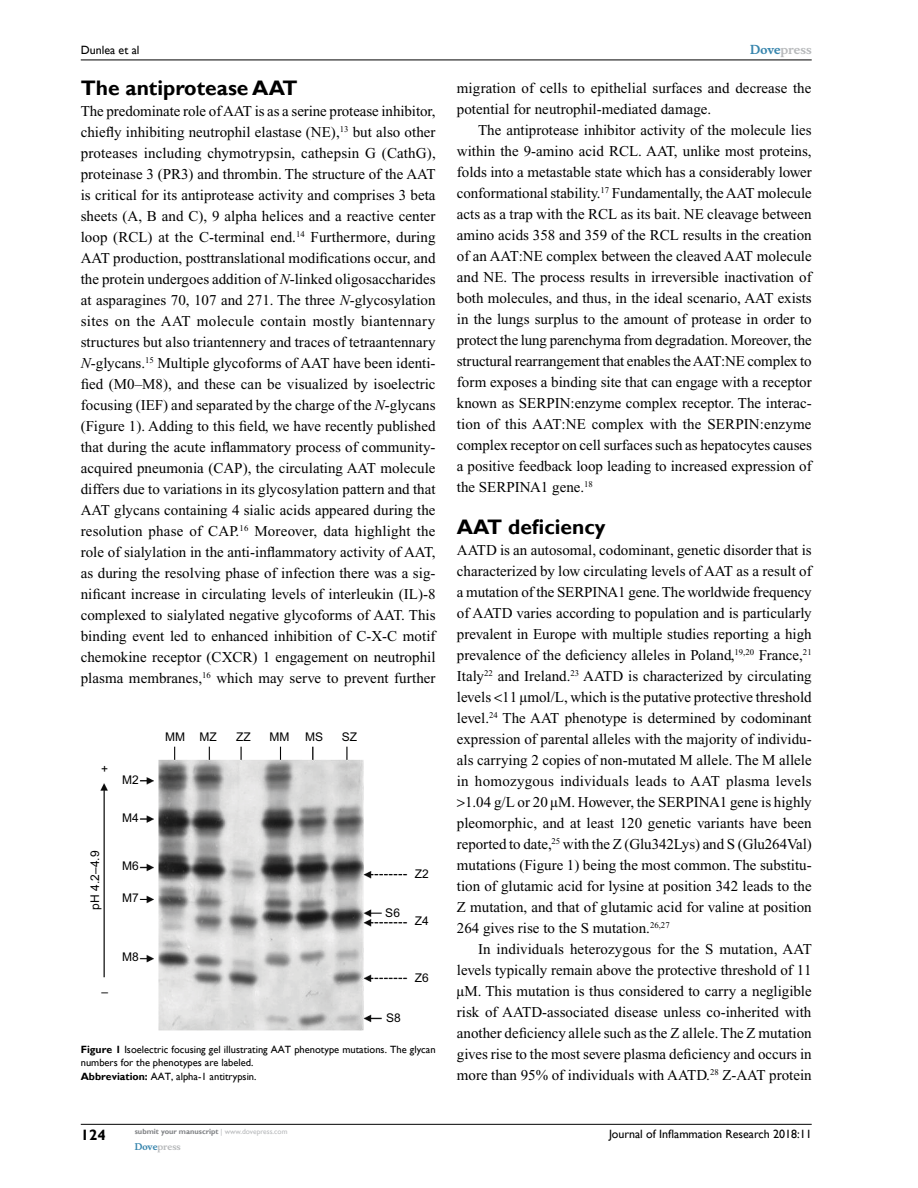
<style>
.page{position:relative;width:918px;height:1188px;background:#fff}
.page>*{position:absolute;margin:0;border:0;box-sizing:border-box;transform-origin:0 0}
.t1{font:700 21px "Gill Sans";color:#000}
.t2{font:15px/21px "Times New Roman";color:#000;text-align:justify}
.t3{font:700 15px "Gill Sans";color:#000}
.t4{font:12px "Gill Sans";color:#000}
.t5{font:12px "Arial";color:#000}
.t6{font:700 12px "Musee";color:#b8babc}
.t7{font:10.5px/13.5px "Gill Sans";color:#000}
.t8{font:700 9px "Musee";color:#b8babc}
.t9{font:700 7.5px "Gill Sans";color:#808285}
.s1{font-style:italic}
.s2{font-weight:700}
.s3{font-weight:400;color:#b8babc}
.s4{color:#3785ad}
</style>
<div class="page">
<hr style="left:81px;top:1124px;width:731px;height:1px;background:#000">
<hr style="left:81px;top:60px;width:731px;height:1px;background:#000">
<img style="left:100px;top:746px;width:308px;height:285px">
<p class="t4" style="left:81px;top:43px;width:60px">Dunlea et al</p>
<h1 class="t1" style="left:81px;top:76px;width:218px">The antiprotease AAT</h1>
<p class="t2" style="left:81px;top:101px;width:357px">The predominate role of AAT is as a serine protease inhibitor, chiefly inhibiting neutrophil elastase (NE),<sup>13</sup> but also other proteases including chymotrypsin, cathepsin G (CathG), proteinase 3 (PR3) and thrombin. The structure of the AAT is critical for its antiprotease activity and comprises 3 beta sheets (A, B and C), 9 alpha helices and a reactive center loop (RCL) at the C-terminal end.<sup>14</sup> Furthermore, during AAT production, posttranslational modifications occur, and the protein undergoes addition of <span class="s1">N</span>-linked oligosaccharides at asparagines 70, 107 and 271. The three <span class="s1">N</span>-glycosylation sites on the AAT molecule contain mostly biantennary structures but also triantennery and traces of tetraantennary <span class="s1">N</span>-glycans.<sup>15</sup> Multiple glycoforms of AAT have been identi&shy;fied (M0–M8), and these can be visualized by isoelectric focusing (IEF) and separated by the charge of the <span class="s1">N</span>-glycans (Figure 1). Adding to this field, we have recently published that during the acute inflammatory process of community&shy;acquired pneumonia (CAP), the circulating AAT molecule differs due to variations in its glycosylation pattern and that AAT glycans containing 4 sialic acids appeared during the resolution phase of CAP.<sup>16</sup> Moreover, data highlight the role of sialylation in the anti-inflammatory activity of AAT, as during the resolving phase of infection there was a sig&shy;nificant increase in circulating levels of interleukin (IL)-8 complexed to sialylated negative glycoforms of AAT. This binding event led to enhanced inhibition of C-X-C motif chemokine receptor (CXCR) 1 engagement on neutrophil plasma membranes,<sup>16</sup> which may serve to prevent further</p>
<p class="t5" style="left:101px;top:760px;width:9px">+</p>
<p class="t5" style="left:87px;top:910px;width:60px;rotate:-90deg">pH 4.2–4.9</p>
<p class="t5" style="left:122px;top:771px;width:18px">M2</p>
<p class="t5" style="left:122px;top:810px;width:18px">M4</p>
<p class="t5" style="left:122px;top:858px;width:18px">M6</p>
<p class="t5" style="left:122px;top:890px;width:18px">M7</p>
<p class="t5" style="left:101px;top:983px;width:8px">–</p>
<p class="t5" style="left:122px;top:949px;width:18px">M8</p>
<p class="t5" style="left:165px;top:728px;width:21px">MM</p>
<p class="t5" style="left:199px;top:728px;width:19px">MZ</p>
<p class="t5" style="left:236px;top:728px;width:16px">ZZ</p>
<p class="t5" style="left:269px;top:728px;width:21px">MM</p>
<p class="t5" style="left:305px;top:728px;width:19px">MS</p>
<p class="t5" style="left:342px;top:728px;width:17px">SZ</p>
<p class="t5" style="left:385px;top:904px;width:16px">S6</p>
<p class="t5" style="left:415px;top:865px;width:16px">Z2</p>
<p class="t5" style="left:415px;top:913px;width:16px">Z4</p>
<p class="t5" style="left:386px;top:1010px;width:16px">S8</p>
<p class="t5" style="left:415px;top:969px;width:16px">Z6</p>
<p class="t7" style="left:81px;top:1042px;width:356px"><span class="s2">Figure 1</span> Isoelectric focusing gel illustrating AAT phenotype mutations. The glycan numbers for the phenotypes are labeled.<br><span class="s2">Abbreviation:</span> AAT, alpha-1 antitrypsin.</p>
<p class="t3" style="left:81px;top:1126px;width:26px">124</p>
<p class="t9" style="left:135px;top:1127px;width:154px">submit your manuscript <span class="s3">| www.dovepress.com</span></p>
<p class="t8" style="left:135px;top:1141px;width:48px"><span class="s4">Dove</span>press</p>
<p class="t6" style="left:750px;top:43px;width:63px"><span class="s4">Dove</span>press</p>
<p class="t2" style="left:457px;top:77px;width:356px">migration of cells to epithelial surfaces and decrease the potential for neutrophil-mediated damage.</p>
<p class="t2" style="left:457px;top:119px;width:356px;text-indent:21px">The antiprotease inhibitor activity of the molecule lies within the 9-amino acid RCL. AAT, unlike most proteins, folds into a metastable state which has a considerably lower conformational stability.<sup>17</sup> Fundamentally, the AAT molecule acts as a trap with the RCL as its bait. NE cleavage between amino acids 358 and 359 of the RCL results in the creation of an AAT:NE complex between the cleaved AAT molecule and NE. The process results in irreversible inactivation of both molecules, and thus, in the ideal scenario, AAT exists in the lungs surplus to the amount of protease in order to protect the lung parenchyma from degradation. Moreover, the structural rearrangement that enables the AAT:NE complex to form exposes a binding site that can engage with a receptor known as SERPIN:enzyme complex receptor. The interac&shy;tion of this AAT:NE complex with the SERPIN:enzyme complex receptor on cell surfaces such as hepatocytes causes a positive feedback loop leading to increased expression of the SERPINA1 gene.<sup>18</sup></p>
<h1 class="t1" style="left:457px;top:514px;width:150px">AAT deficiency</h1>
<p class="t2" style="left:457px;top:539px;width:356px">AATD is an autosomal, codominant, genetic disorder that is</p>
<p class="t2" style="left:457px;top:560px;width:356px">characterized by low circulating levels of AAT as a result of</p>
<p class="t2" style="left:457px;top:581px;width:356px">a mutation of the SERPINA1 gene. The worldwide frequency</p>
<p class="t2" style="left:457px;top:602px;width:356px">of AATD varies according to population and is particularly</p>
<p class="t2" style="left:457px;top:623px;width:356px">prevalent in Europe with multiple studies reporting a high</p>
<p class="t2" style="left:457px;top:644px;width:356px">prevalence of the deficiency alleles in Poland,<sup>19,20</sup> France,<sup>21</sup></p>
<p class="t2" style="left:457px;top:665px;width:356px">Italy<sup>22</sup> and Ireland.<sup>23</sup> AATD is characterized by circulating</p>
<p class="t2" style="left:457px;top:686px;width:356px">levels 11 µmol/L, which is the putative protective threshold</p>
<p class="t2" style="left:457px;top:707px;width:356px">level.<sup>24</sup> The AAT phenotype is determined by codominant</p>
<p class="t2" style="left:457px;top:728px;width:356px">expression of parental alleles with the majority of individu-</p>
<p class="t2" style="left:457px;top:749px;width:356px">als carrying 2 copies of non-mutated M allele. The M allele</p>
<p class="t2" style="left:457px;top:770px;width:356px">in homozygous individuals leads to AAT plasma levels</p>
<p class="t2" style="left:465px;top:791px;width:348px">1.04 g/L or 20 µM. However, the SERPINA1 gene is highly</p>
<p class="t2" style="left:457px;top:812px;width:356px">pleomorphic, and at least 120 genetic variants have been</p>
<p class="t2" style="left:457px;top:833px;width:356px">reported to date,<sup>25</sup> with the Z (Glu342Lys) and S (Glu264Val)</p>
<p class="t2" style="left:457px;top:854px;width:356px">mutations (Figure 1) being the most common. The substitu-</p>
<p class="t2" style="left:457px;top:875px;width:356px">tion of glutamic acid for lysine at position 342 leads to the</p>
<p class="t2" style="left:457px;top:896px;width:356px">Z mutation, and that of glutamic acid for valine at position</p>
<p class="t2" style="left:457px;top:917px;width:214px">264 gives rise to the S mutation.<sup>26,27</sup></p>
<p class="t2" style="left:478px;top:938px;width:335px">In individuals heterozygous for the S mutation, AAT</p>
<p class="t2" style="left:457px;top:959px;width:356px">levels typically remain above the protective threshold of 11</p>
<p class="t2" style="left:457px;top:980px;width:356px">µM. This mutation is thus considered to carry a negligible</p>
<p class="t2" style="left:457px;top:1001px;width:356px">risk of AATD-associated disease unless co-inherited with</p>
<p class="t2" style="left:457px;top:1022px;width:356px">another deficiency allele such as the Z allele. The Z mutation</p>
<p class="t2" style="left:457px;top:1043px;width:356px">gives rise to the most severe plasma deficiency and occurs in</p>
<p class="t2" style="left:457px;top:1064px;width:356px">more than 95% of individuals with AATD.<sup>28</sup> Z-AAT protein</p>
<p class="t4" style="left:609px;top:1127px;width:204px">Journal of Inflammation Research 2018:11</p>
</div>
